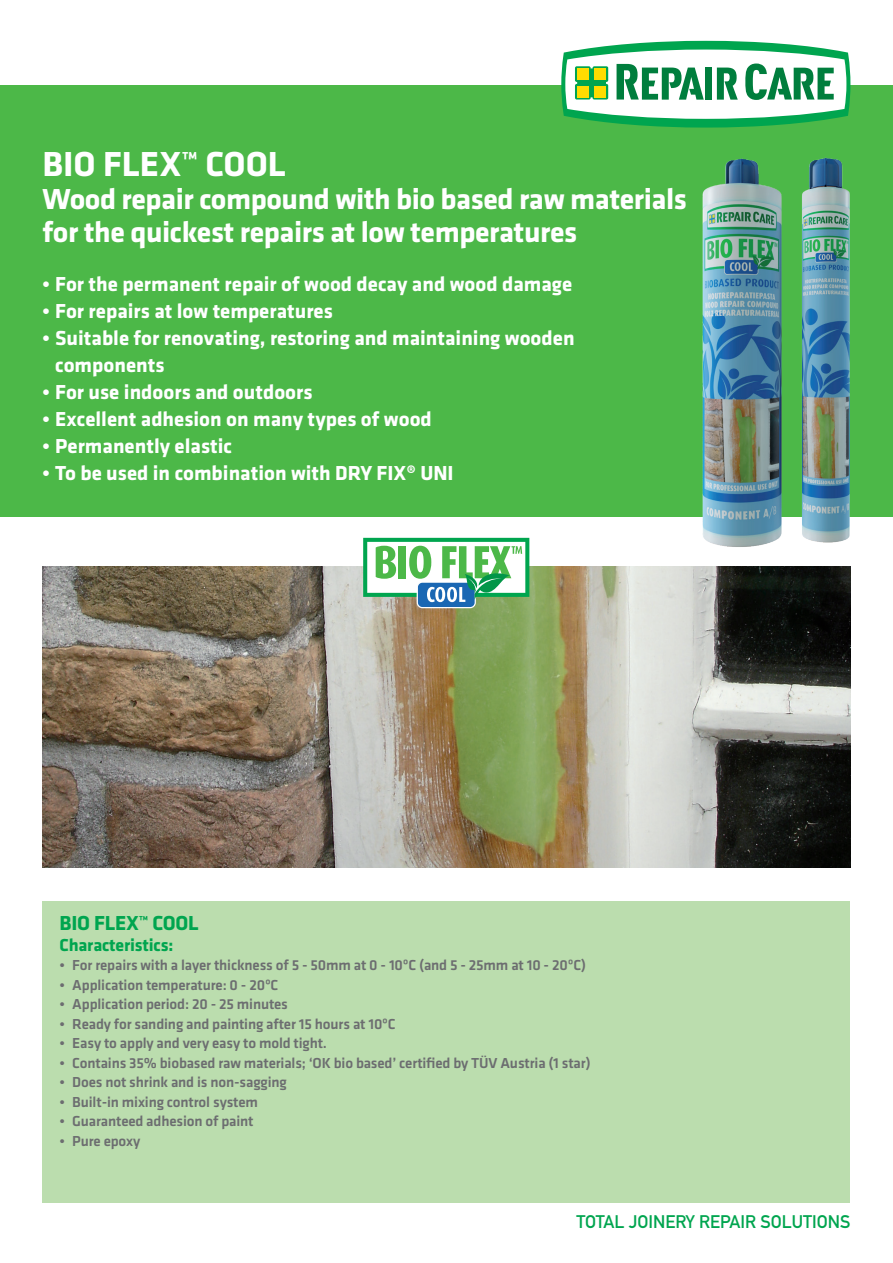
<style>
.page{position:relative;width:893px;height:1263px;background:#fff}
.page>*{position:absolute;margin:0;border:0;box-sizing:border-box;transform-origin:0 0}
.t1{font:700 36px "Klavika";color:#fff}
.t2{font:700 30px/33px "Klavika";letter-spacing:-.015em;color:#fff}
.t3{font:700 21px/27px "Klavika";color:#fff}
.t4{font:700 21px "Klavika";letter-spacing:-.01em;color:#00a54f}
.t5{font:700 18px "DIN Alternate";color:#00a54f}
.t6{font:700 18px "Klavika";letter-spacing:-.01em;color:#00a54f}
.t7{font:500 15px "Klavika";letter-spacing:-.01em;color:#6c6d70}
</style>
<div class="page">
<div style="left:0;top:85px;width:893px;height:432px;background:#4cb848"></div>
<svg style="left:561px;top:41px;width:289px;height:87px"></svg>
<img style="left:702px;top:158px;width:80px;height:389px">
<img style="left:802px;top:157px;width:48px;height:386px">
<img style="left:43px;top:566px;width:807px;height:302px">
<div style="left:43px;top:901px;width:807px;height:302px;background:#bbddae"></div>
<div style="left:417px;top:582px;width:58px;height:26px;background:#1a67b3;border-radius:5px"></div>
<div style="left:417px;top:581px;width:59px;height:27px;border:1px solid #fff;border-radius:5px"></div>
<svg style="left:363px;top:538px;width:166px;height:64px"></svg>
<h1 class="t1" style="left:43px;top:144px;width:245px">BIO FLEX™ COOL</h1>
<h2 class="t2" style="left:43px;top:183px;width:646px">Wood repair compound with bio based raw materials for the quickest repairs at low temperatures</h2>
<h3 class="t3" style="left:43px;top:271px;width:531px">• For the permanent repair of wood decay and wood damage</h3>
<h3 class="t3" style="left:43px;top:298px;width:292px">• For repairs at low temperatures</h3>
<h3 class="t3" style="left:55px;top:325px;width:521px;text-indent:-13px">• Suitable for renovating, restoring and maintaining wooden components</h3>
<h3 class="t3" style="left:43px;top:379px;width:271px">• For use indoors and outdoors</h3>
<h3 class="t3" style="left:43px;top:406px;width:391px">• Excellent adhesion on many types of wood</h3>
<h3 class="t3" style="left:43px;top:433px;width:191px">• Permanently elastic</h3>
<h3 class="t3" style="left:43px;top:460px;width:413px">• To be used in combination with DRY FIX® UNI</h3>
<h3 class="t4" style="left:60px;top:911px;width:141px">BIO FLEX™ COOL</h3>
<p class="t6" style="left:60px;top:935px;width:115px">Characteristics:</p>
<p class="t7" style="left:60px;top:957px;width:528px">• For repairs with a layer thickness of 5 - 50mm at 0 - 10ºC (and 5 - 25mm at 10 - 20ºC)</p>
<p class="t7" style="left:60px;top:976px;width:220px">• Application temperature: 0 - 20ºC</p>
<p class="t7" style="left:60px;top:996px;width:230px">• Application period: 20 - 25 minutes</p>
<p class="t7" style="left:60px;top:1015px;width:338px">• Ready for sanding and painting after 15 hours at 10ºC</p>
<p class="t7" style="left:60px;top:1035px;width:269px">• Easy to apply and very easy to mold tight.</p>
<p class="t7" style="left:60px;top:1054px;width:533px">• Contains 35% biobased raw materials; ‘OK bio based’ certified by TÜV Austria (1 star)</p>
<p class="t7" style="left:60px;top:1074px;width:229px">• Does not shrink and is non-sagging</p>
<p class="t7" style="left:60px;top:1093px;width:200px">• Built-in mixing control system</p>
<p class="t7" style="left:60px;top:1113px;width:196px">• Guaranteed adhesion of paint</p>
<p class="t7" style="left:60px;top:1132px;width:82px">• Pure epoxy</p>
<p class="t5" style="left:577px;top:1208px;width:275px">TOTAL JOINERY REPAIR SOLUTIONS</p>
</div>
